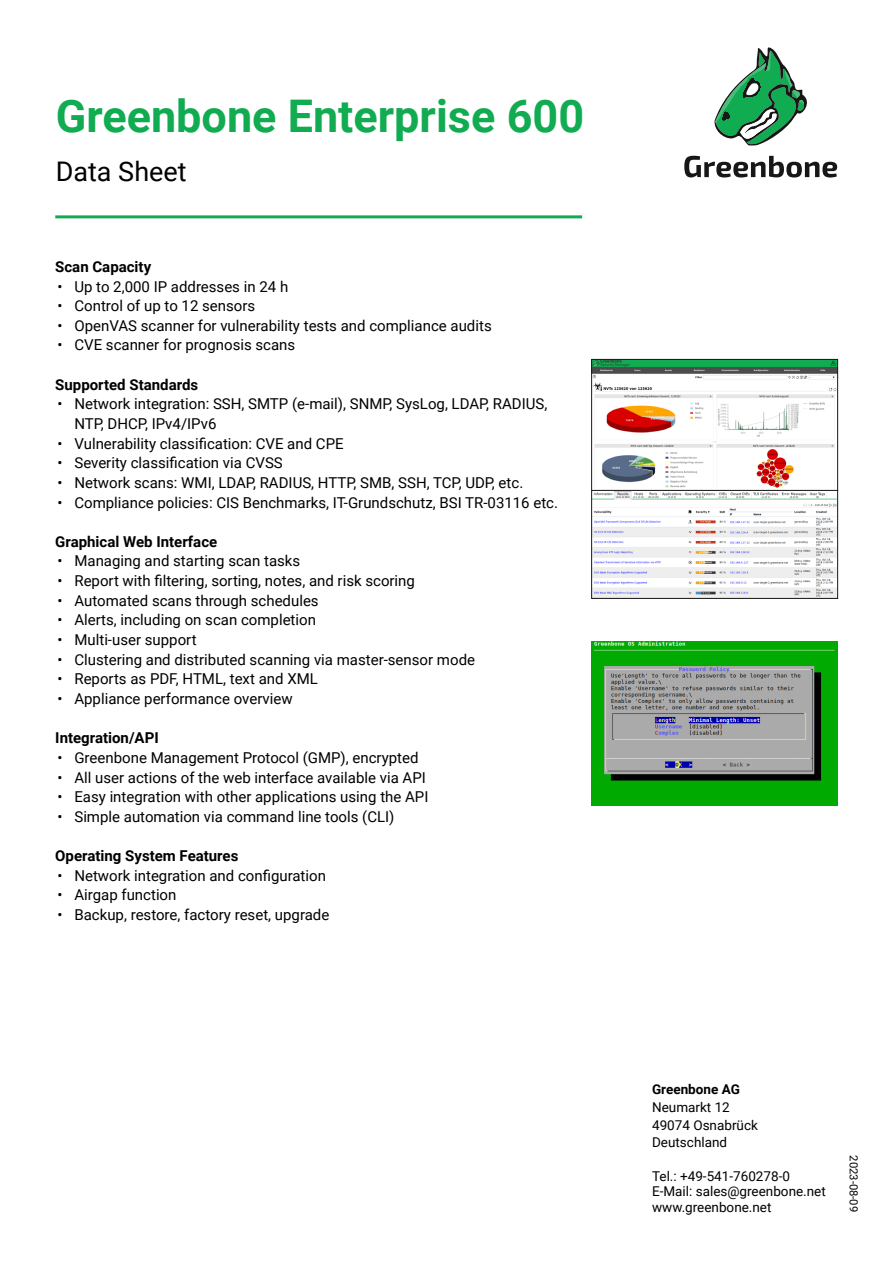
<style>
.page{position:relative;width:893px;height:1263px;background:#fff}
.page>*{position:absolute;margin:0;border:0;box-sizing:border-box;transform-origin:0 0}
.t1{font:700 45px "Roboto";color:#11ab51}
.t2{font:27px "Roboto";color:#000}
.t3{font:15px/19.6px "Roboto";color:#000}
.t4{font:700 15px "Roboto";color:#000}
.t5{font:13.5px/17.7px "Roboto";color:#000}
.t6{font:700 13.5px "Roboto";color:#000}
.t7{font:11.25px "Roboto";color:#000}
</style>
<div class="page">
<svg style="left:714px;top:47px;width:93px;height:99px"></svg>
<svg style="left:684px;top:156px;width:153px;height:21px"></svg>
<hr style="left:55px;top:215px;width:527px;height:3px;background:#11ab51">
<img style="left:594px;top:361px;width:242px;height:235px">
<div style="left:592px;top:359px;width:246px;height:132px;border:1px solid #171717"></div>
<div style="left:592px;top:490px;width:246px;height:108px;border:1px solid #171717"></div>
<img style="left:592px;top:642px;width:246px;height:164px">
<h1 class="t1" style="left:56px;top:84px;width:530px">Greenbone Enterprise 600</h1>
<h2 class="t2" style="left:56px;top:152px;width:132px">Data Sheet</h2>
<p class="t4" style="left:55px;top:256px;width:97px">Scan Capacity</p>
<p class="t3" style="left:57px;top:276px;width:232px">• Up to 2,000 IP addresses in 24 h</p>
<p class="t3" style="left:57px;top:295px;width:199px">• Control of up to 12 sensors</p>
<p class="t3" style="left:57px;top:315px;width:436px">• OpenVAS scanner for vulnerability tests and compliance audits</p>
<p class="t3" style="left:57px;top:335px;width:239px">• CVE scanner for prognosis scans</p>
<p class="t4" style="left:55px;top:374px;width:144px">Supported Standards</p>
<p class="t3" style="left:74px;top:394px;width:474px;text-indent:-17px">• Network integration: SSH, SMTP (e-mail), SNMP, SysLog, LDAP, RADIUS,<br>NTP, DHCP, IPv4/IPv6</p>
<p class="t3" style="left:57px;top:433px;width:288px">• Vulnerability classification: CVE and CPE</p>
<p class="t3" style="left:57px;top:453px;width:227px">• Severity classification via CVSS</p>
<p class="t3" style="left:57px;top:472px;width:467px">• Network scans: WMI, LDAP, RADIUS, HTTP, SMB, SSH, TCP, UDP, etc.</p>
<p class="t3" style="left:57px;top:492px;width:502px">• Compliance policies: CIS Benchmarks, IT-Grundschutz, BSI TR-03116 etc.</p>
<p class="t4" style="left:55px;top:531px;width:163px">Graphical Web Interface</p>
<p class="t3" style="left:57px;top:551px;width:244px">• Managing and starting scan tasks</p>
<p class="t3" style="left:57px;top:570px;width:359px">• Report with filtering, sorting, notes, and risk scoring</p>
<p class="t3" style="left:57px;top:590px;width:263px">• Automated scans through schedules</p>
<p class="t3" style="left:57px;top:610px;width:260px">• Alerts, including on scan completion</p>
<p class="t3" style="left:57px;top:629px;width:141px">• Multi-user support</p>
<p class="t3" style="left:57px;top:649px;width:419px">• Clustering and distributed scanning via master-sensor mode</p>
<p class="t3" style="left:57px;top:669px;width:262px">• Reports as PDF, HTML, text and XML</p>
<p class="t3" style="left:57px;top:688px;width:237px">• Appliance performance overview</p>
<p class="t4" style="left:55px;top:727px;width:105px">Integration/API</p>
<p class="t3" style="left:57px;top:747px;width:363px">• Greenbone Management Protocol (GMP), encrypted</p>
<p class="t3" style="left:57px;top:767px;width:370px">• All user actions of the web interface available via API</p>
<p class="t3" style="left:57px;top:786px;width:373px">• Easy integration with other applications using the API</p>
<p class="t3" style="left:57px;top:806px;width:339px">• Simple automation via command line tools (CLI)</p>
<p class="t4" style="left:55px;top:845px;width:185px">Operating System Features</p>
<p class="t3" style="left:57px;top:865px;width:270px">• Network integration and configuration</p>
<p class="t3" style="left:57px;top:885px;width:121px">• Airgap function</p>
<p class="t3" style="left:57px;top:904px;width:273px">• Backup, restore, factory reset, upgrade</p>
<p class="t6" style="left:652px;top:1080px;width:89px">Greenbone AG</p>
<p class="t5" style="left:652px;top:1098px;width:107px">Neumarkt 12<br>49074 Osnabrück<br>Deutschland</p>
<p class="t5" style="left:652px;top:1167px;width:175px;line-height:15.8px">Tel.: +49-541-760278-0<br>E-Mail: sales@greenbone.net www.greenbone.net</p>
<p class="t7" style="left:862px;top:1155px;width:58px;rotate:90deg">2023-08-09</p>
</div>
